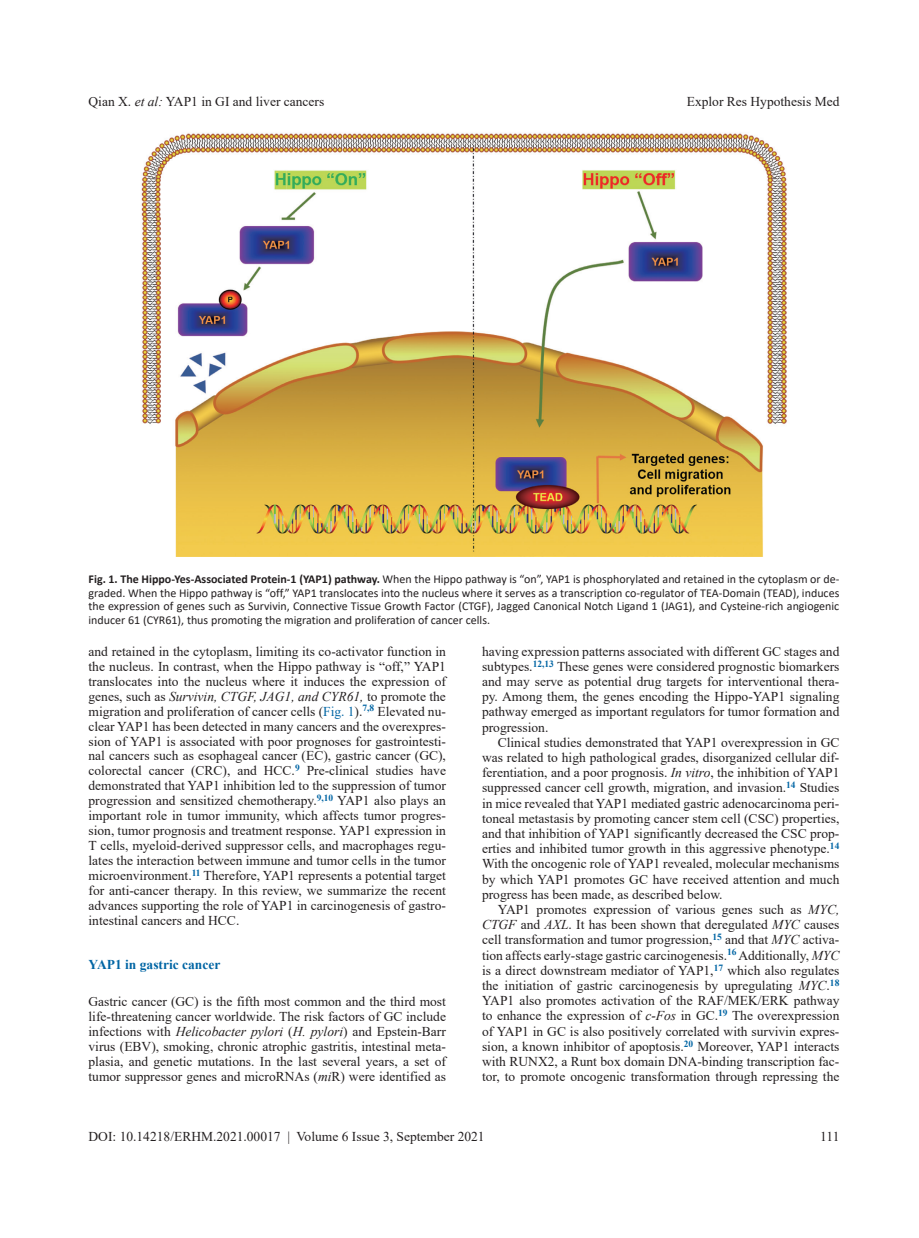
<style>
.page{position:relative;width:919px;height:1238px;background:#fff}
.page>*{position:absolute;margin:0;border:0;box-sizing:border-box;transform-origin:0 0}
.t1{font:13.5px/15.1px "Times New Roman";color:#231f20;text-align:justify}
.t2{font:700 13.5px "Times New Roman";color:#0065a4}
.t3{font:12px/13.5px "Calibri";color:#231f20;text-align:justify}
.s1{font-style:italic}
.s2{font-weight:700}
.s3{color:#0065a4}
</style>
<div class="page">
<img style="left:141px;top:133px;width:646px;height:423px">
<p class="t1" style="left:88px;top:93px;width:237px">Qian X. <span class="s1">et al:</span> YAP1 in GI and liver cancers</p>
<p class="t1" style="left:686px;top:93px;width:154px">Explor Res Hypothesis Med</p>
<p class="t3" style="left:88px;top:572px;width:752px"><span class="s2">Fig. 1. The Hippo-Yes-Associated Protein-1 (YAP1) pathway.</span> When the Hippo pathway is “on”, YAP1 is phosphorylated and retained in the cytoplasm or de&shy;graded. When the Hippo pathway is “off,” YAP1 translocates into the nucleus where it serves as a transcription co-regulator of TEA-Domain (TEAD), induces the expression of genes such as Survivin, Connective Tissue Growth Factor (CTGF), Jagged Canonical Notch Ligand 1 (JAG1), and Cysteine-rich angiogenic inducer 61 (CYR61), thus promoting the migration and proliferation of cancer cells.</p>
<p class="t1" style="left:88px;top:643px;width:359px">and retained in the cytoplasm, limiting its co-activator function in the nucleus. In contrast, when the Hippo pathway is “off,” YAP1 translocates into the nucleus where it induces the expression of genes, such as <span class="s1">Survivin, CTGF, JAG1, and CYR61,</span> to promote the migration and proliferation of cancer cells (<span class="s3">Fig. 1</span>).<sup>7,8</sup> Elevated nu&shy;clear YAP1 has been detected in many cancers and the overexpres&shy;sion of YAP1 is associated with poor prognoses for gastrointesti&shy;nal cancers such as esophageal cancer (EC), gastric cancer (GC), colorectal cancer (CRC), and HCC.<sup>9</sup> Pre-clinical studies have demonstrated that YAP1 inhibition led to the suppression of tumor progression and sensitized chemotherapy.<sup>9,10</sup> YAP1 also plays an important role in tumor immunity, which affects tumor progres&shy;sion, tumor prognosis and treatment response. YAP1 expression in T cells, myeloid-derived suppressor cells, and macrophages regu&shy;lates the interaction between immune and tumor cells in the tumor microenvironment.<sup>11</sup> Therefore, YAP1 represents a potential target for anti-cancer therapy. In this review, we summarize the recent advances supporting the role of YAP1 in carcinogenesis of gastro&shy;intestinal cancers and HCC.</p>
<p class="t2" style="left:89px;top:955px;width:133px">YAP1 in gastric cancer</p>
<p class="t1" style="left:89px;top:992px;width:359px">Gastric cancer (GC) is the fifth most common and the third most life-threatening cancer worldwide. The risk factors of GC include infections with <span class="s1">Helicobacter pylori</span> (<span class="s1">H. pylori</span>) and Epstein-Barr virus (EBV), smoking, chronic atrophic gastritis, intestinal meta&shy;plasia, and genetic mutations. In the last several years, a set of tumor suppressor genes and microRNAs (<span class="s1">mi</span>R) were identified as</p>
<p class="t1" style="left:482px;top:643px;width:359px">having expression patterns associated with different GC stages and subtypes.<sup>12,13</sup> These genes were considered prognostic biomarkers and may serve as potential drug targets for interventional thera&shy;py. Among them, the genes encoding the Hippo-YAP1 signaling pathway emerged as important regulators for tumor formation and progression.</p>
<p class="t1" style="left:482px;top:734px;width:359px;text-indent:16px">Clinical studies demonstrated that YAP1 overexpression in GC was related to high pathological grades, disorganized cellular dif&shy;ferentiation, and a poor prognosis. <span class="s1">In vitro</span>, the inhibition of YAP1 suppressed cancer cell growth, migration, and invasion.<sup>14</sup> Studies in mice revealed that YAP1 mediated gastric adenocarcinoma peri&shy;toneal metastasis by promoting cancer stem cell (CSC) properties, and that inhibition of YAP1 significantly decreased the CSC prop&shy;erties and inhibited tumor growth in this aggressive phenotype.<sup>14<br></sup>With the oncogenic role of YAP1 revealed, molecular mechanisms by which YAP1 promotes GC have received attention and much progress has been made, as described below.</p>
<p class="t1" style="left:482px;top:901px;width:359px;text-indent:16px">YAP1 promotes expression of various genes such as <span class="s1">MYC, CTGF</span> and <span class="s1">AXL</span>. It has been shown that deregulated <span class="s1">MYC</span> causes cell transformation and tumor progression,<sup>15</sup> and that <span class="s1">MYC</span> activa&shy;tion affects early-stage gastric carcinogenesis.<sup>16</sup> Additionally, <span class="s1">MYC </span>is a direct downstream mediator of YAP1,<sup>17</sup> which also regulates the initiation of gastric carcinogenesis by upregulating <span class="s1">MYC</span>.<sup>18<br></sup>YAP1 also promotes activation of the RAF/MEK/ERK pathway to enhance the expression of <span class="s1">c-Fos</span> in GC.<sup>19</sup> The overexpression of YAP1 in GC is also positively correlated with survivin expres&shy;sion, a known inhibitor of apoptosis.<sup>20</sup> Moreover, YAP1 interacts with RUNX2, a Runt box domain DNA-binding transcription fac&shy;tor, to promote oncogenic transformation through repressing the</p>
<p class="t1" style="left:88px;top:1128px;width:397px">DOI: 10.14218/ERHM.2021.00017 | Volume 6 Issue 3, September 2021</p>
<p class="t1" style="left:820px;top:1128px;width:21px">111</p>
</div>
